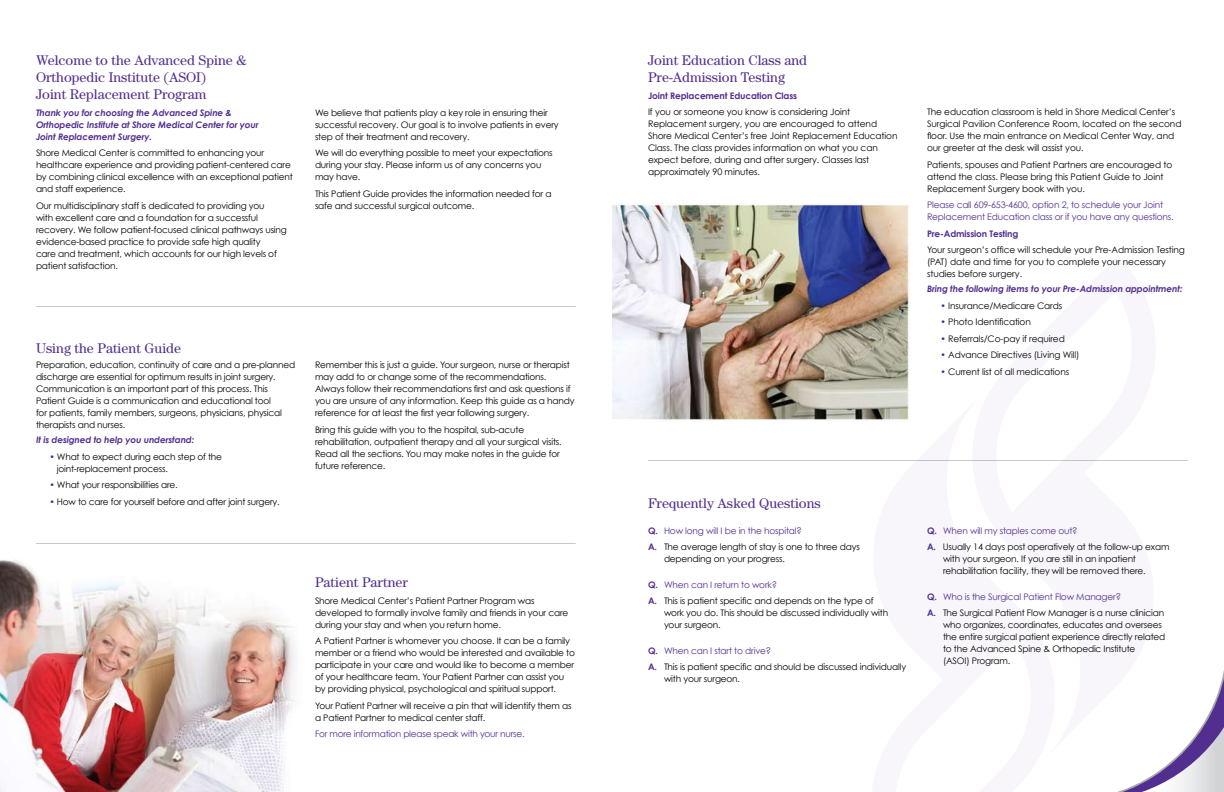
<style>
.page{position:relative;width:1224px;height:792px;background:#fff}
.page>*{position:absolute;margin:0;border:0;box-sizing:border-box;transform-origin:0 0}
.t1{font:14px/17px "Century";color:#522e91}
.t2{font:9px/12px "Century Gothic";letter-spacing:-.02em;color:#000}
.t3{font:italic 700 9px/12px "Century Gothic";letter-spacing:-.015em;color:#522e91}
.t4{font:9px/12px "Century Gothic";letter-spacing:-.02em;color:#522e91}
.t5{font:700 9px "Century Gothic";letter-spacing:-.015em;color:#522e91}
.s1{color:#522e91}
.s2{font-weight:700;color:#522e91}
</style>
<div class="page">
<img style="left:0;top:560px;width:295px;height:232px">
<img style="left:612px;top:203px;width:297px;height:218px">
<svg style="left:1157px;top:670px;width:67px;height:122px"></svg>
<hr style="left:36px;top:543px;width:540px;height:1px;background:#c6c8ca">
<hr style="left:36px;top:306px;width:540px;height:1px;background:#c6c8ca">
<hr style="left:648px;top:460px;width:540px;height:1px;background:#c6c8ca">
<svg style="left:870px;top:256px;width:287px;height:536px"></svg>
<h1 class="t1" style="left:36px;top:52px;width:212px">Welcome to the Advanced Spine &amp;<br>Orthopedic Institute (ASOI)<br>Joint Replacement Program</h1>
<p class="t3" style="left:36px;top:106px;width:224px">Thank you for choosing the Advanced Spine &amp;<br>Orthopedic Institute at Shore Medical Center for your<br>Joint Replacement Surgery.</p>
<p class="t2" style="left:36px;top:147px;width:258px">Shore Medical Center is committed to enhancing your healthcare experience and providing patient-centered care by combining clinical excellence with an exceptional patient and staff experience.</p>
<p class="t2" style="left:36px;top:199px;width:252px">Our multidisciplinary staff is dedicated to providing you<br>with excellent care and a foundation for a successful recovery. We follow patient-focused clinical pathways using evidence-based practice to provide safe high quality<br>care and treatment, which accounts for our high levels of patient satisfaction.</p>
<p class="t2" style="left:315px;top:106px;width:245px">We believe that patients play a key role in ensuring their successful recovery. Our goal is to involve patients in every step of their treatment and recovery.</p>
<p class="t2" style="left:315px;top:147px;width:239px">We will do everything possible to meet your expectations during your stay. Please inform us of any concerns you may have.</p>
<p class="t2" style="left:315px;top:187px;width:238px">This Patient Guide provides the information needed for a safe and successful surgical outcome.</p>
<h1 class="t1" style="left:36px;top:340px;width:147px">Using the Patient Guide</h1>
<p class="t2" style="left:36px;top:359px;width:261px">Preparation, education, continuity of care and a pre-planned discharge are essential for optimum results in joint surgery.<br>Communication is an important part of this process. This Patient Guide is a communication and educational tool<br>for patients, family members, surgeons, physicians, physical therapists and nurses.</p>
<p class="t3" style="left:36px;top:434px;width:160px">It is designed to help you understand:</p>
<p class="t2" style="left:57px;top:450px;width:167px;text-indent:-7px"><span class="s1">•</span> What to expect during each step of the joint-replacement process.</p>
<p class="t2" style="left:50px;top:479px;width:130px"><span class="s1">•</span> What your responsibilities are.</p>
<p class="t2" style="left:50px;top:495px;width:232px"><span class="s1">•</span> How to care for yourself before and after joint surgery.</p>
<p class="t2" style="left:315px;top:359px;width:261px">Remember this is just a guide. Your surgeon, nurse or therapist may add to or change some of the recommendations.<br>Always follow their recommendations first and ask questions if you are unsure of any information. Keep this guide as a handy reference for at least the first year following surgery.</p>
<p class="t2" style="left:315px;top:423px;width:248px">Bring this guide with you to the hospital, sub-acute rehabilitation, outpatient therapy and all your surgical visits.<br>Read all the sections. You may make notes in the guide for future reference.</p>
<h1 class="t1" style="left:315px;top:574px;width:94px">Patient Partner</h1>
<p class="t2" style="left:315px;top:594px;width:255px">Shore Medical Center’s Patient Partner Program was developed to formally involve family and friends in your care during your stay and when you return home.</p>
<p class="t2" style="left:315px;top:635px;width:262px">A Patient Partner is whomever you choose. It can be a family member or a friend who would be interested and available to participate in your care and would like to become a member of your healthcare team. Your Patient Partner can assist you by providing physical, psychological and spiritual support.</p>
<p class="t2" style="left:315px;top:699px;width:258px">Your Patient Partner will receive a pin that will identify them as a Patient Partner to medical center staff.</p>
<p class="t4" style="left:315px;top:728px;width:211px">For more information please speak with your nurse.</p>
<h1 class="t1" style="left:648px;top:52px;width:161px">Joint Education Class and<br>Pre-Admission Testing</h1>
<p class="t5" style="left:648px;top:90px;width:151px">Joint Replacement Education Class</p>
<p class="t2" style="left:648px;top:106px;width:251px">If you or someone you know is considering Joint Replacement surgery, you are encouraged to attend Shore Medical Center’s free Joint Replacement Education Class. The class provides information on what you can expect before, during and after surgery. Classes last approximately 90 minutes.</p>
<p class="t2" style="left:927px;top:106px;width:256px">The education classroom is held in Shore Medical Center’s Surgical Pavilion Conference Room, located on the second floor. Use the main entrance on Medical Center Way, and our greeter at the desk will assist you.</p>
<p class="t2" style="left:927px;top:158px;width:247px">Patients, spouses and Patient Partners are encouraged to attend the class. Please bring this Patient Guide to Joint<br>Replacement Surgery book with you.</p>
<p class="t4" style="left:927px;top:199px;width:248px">Please call 609-653-4600, option 2, to schedule your Joint<br>Replacement Education class or if you have any questions.</p>
<p class="t5" style="left:927px;top:228px;width:93px">Pre-Admission Testing</p>
<p class="t2" style="left:927px;top:244px;width:259px">Your surgeon’s office will schedule your Pre-Admission Testing (PAT) date and time for you to complete your necessary studies before surgery.</p>
<p class="t3" style="left:927px;top:282px;width:257px">Bring the following items to your Pre-Admission appointment:</p>
<p class="t2" style="left:940px;top:299px;width:123px"><span class="s1">•</span> Insurance/Medicare Cards</p>
<p class="t2" style="left:940px;top:316px;width:92px"><span class="s1">•</span> Photo Identification</p>
<p class="t2" style="left:940px;top:332px;width:126px"><span class="s1">•</span> Referrals/Co-pay if required</p>
<p class="t2" style="left:940px;top:349px;width:141px"><span class="s1">•</span> Advance Directives (Living Will)</p>
<p class="t2" style="left:940px;top:365px;width:130px"><span class="s1">•</span> Current list of all medications</p>
<h1 class="t1" style="left:648px;top:495px;width:174px">Frequently Asked Questions</h1>
<p class="t2" style="left:648px;top:522px;width:214px;line-height:16.5px"><span class="s2">Q.</span> <span class="s1">How long will I be in the hospital?<br></span><span class="s2">A.</span> The average length of stay is one to three days</p>
<p class="t2" style="left:664px;top:553px;width:122px">depending on your progress.</p>
<p class="t2" style="left:648px;top:576px;width:227px;line-height:16.5px"><span class="s2">Q.</span> <span class="s1">When can I return to work?<br></span><span class="s2">A.</span> This is patient specific and depends on the type of</p>
<p class="t2" style="left:664px;top:607px;width:226px">work you do. This should be discussed individually with your surgeon.</p>
<p class="t2" style="left:648px;top:642px;width:260px;line-height:16.5px"><span class="s2">Q.</span> <span class="s1">When can I start to drive?<br></span><span class="s2">A.</span> This is patient specific and should be discussed individually</p>
<p class="t2" style="left:664px;top:673px;width:78px">with your surgeon.</p>
<p class="t2" style="left:927px;top:522px;width:244px;line-height:16.5px"><span class="s2">Q.</span> <span class="s1">When will my staples come out?<br></span><span class="s2">A.</span> Usually 14 days post operatively at the follow-up exam</p>
<p class="t2" style="left:943px;top:553px;width:204px">with your surgeon. If you are still in an inpatient rehabilitation facility, they will be removed there.</p>
<p class="t2" style="left:927px;top:588px;width:239px;line-height:16.5px"><span class="s2">Q.</span> <span class="s1">Who is the Surgical Patient Flow Manager?<br></span><span class="s2">A.</span> The Surgical Patient Flow Manager is a nurse clinician</p>
<p class="t2" style="left:943px;top:619px;width:224px">who organizes, coordinates, educates and oversees the entire surgical patient experience directly related to the Advanced Spine &amp; Orthopedic Institute<br>(ASOI) Program.</p>
</div>
